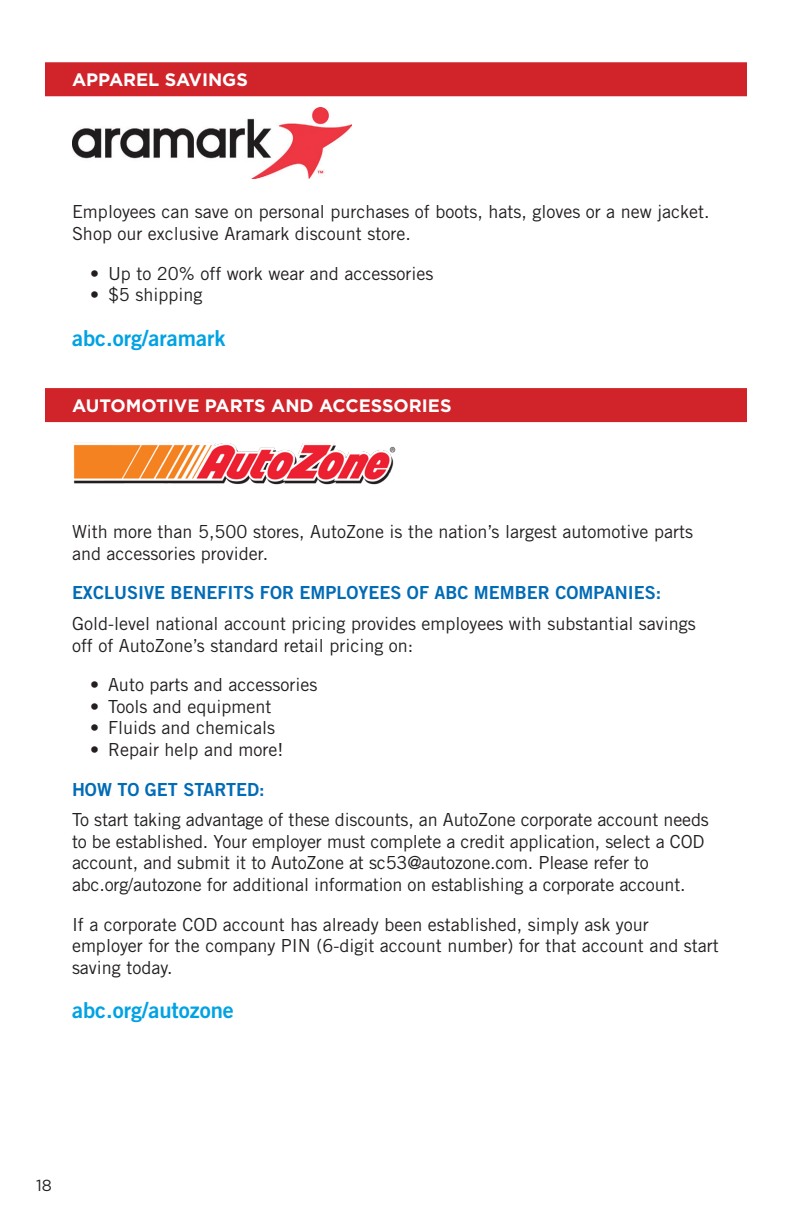
<style>
.page{position:relative;width:792px;height:1224px;background:#fff}
.page>*{position:absolute;margin:0;border:0;box-sizing:border-box;transform-origin:0 0}
.t1{font:22px "Trade Gothic LT Std Bd 2";color:#00a2e4}
.Body{font:18px/21.6px "Trade Gothic LT Std";color:#231f20}
.indent{font:18px "Trade Gothic LT Std";color:#231f20}
.Title_c{font:18px "Trade Gothic LT Std Bd 2";color:#006bb6}
.Title_b{font:700 18px "Gotham";color:#fff}
.t2{font:16px "Gotham";color:#231f20}
</style>
<div class="page">
<div style="left:45px;top:62px;width:702px;height:34px;background:#d1232a"></div>
<div style="left:45px;top:388px;width:702px;height:34px;background:#d1232a"></div>
<img style="left:72px;top:108px;width:280px;height:71px">
<img style="left:73px;top:443px;width:323px;height:42px">
<p class="Title_b" style="left:72px;top:68px;width:177px">APPAREL SAVINGS</p>
<p class="Body" style="left:72px;top:201px;width:639px">Employees can save on personal purchases of boots, hats, gloves or a new jacket.<br>Shop our exclusive Aramark discount store.</p>
<p class="indent" style="left:90px;top:262px;width:345px">• Up to 20% off work wear and accessories</p>
<p class="indent" style="left:90px;top:284px;width:114px">• $5 shipping</p>
<p class="t1" style="left:72px;top:324px;width:155px">abc.org/aramark</p>
<p class="Title_b" style="left:72px;top:394px;width:381px">AUTOMOTIVE PARTS AND ACCESSORIES</p>
<p class="Body" style="left:72px;top:521px;width:622px">With more than 5,500 stores, AutoZone is the nation’s largest automotive parts and accessories provider.</p>
<p class="Title_c" style="left:72px;top:582px;width:591px">EXCLUSIVE BENEFITS FOR EMPLOYEES OF ABC MEMBER COMPANIES:</p>
<p class="Body" style="left:72px;top:613px;width:625px">Gold-level national account pricing provides employees with substantial savings off of AutoZone’s standard retail pricing on:</p>
<p class="indent" style="left:90px;top:674px;width:229px">• Auto parts and accessories</p>
<p class="indent" style="left:90px;top:696px;width:183px">• Tools and equipment</p>
<p class="indent" style="left:90px;top:717px;width:187px">• Fluids and chemicals</p>
<p class="indent" style="left:90px;top:739px;width:195px">• Repair help and more!</p>
<p class="Title_c" style="left:72px;top:778px;width:194px">HOW TO GET STARTED:</p>
<p class="Body" style="left:72px;top:809px;width:638px">To start taking advantage of these discounts, an AutoZone corporate account needs to be established. Your employer must complete a credit application, select a COD account, and submit it to AutoZone at sc53@autozone.com. Please refer to abc.org/autozone for additional information on establishing a corporate account.</p>
<p class="Body" style="left:72px;top:913px;width:648px">If a corporate COD account has already been established, simply ask your employer for the company PIN (6-digit account number) for that account and start saving today.</p>
<p class="t1" style="left:72px;top:997px;width:163px">abc.org/autozone</p>
<p class="t2" style="left:36px;top:1175px;width:17px">18</p>
</div>
